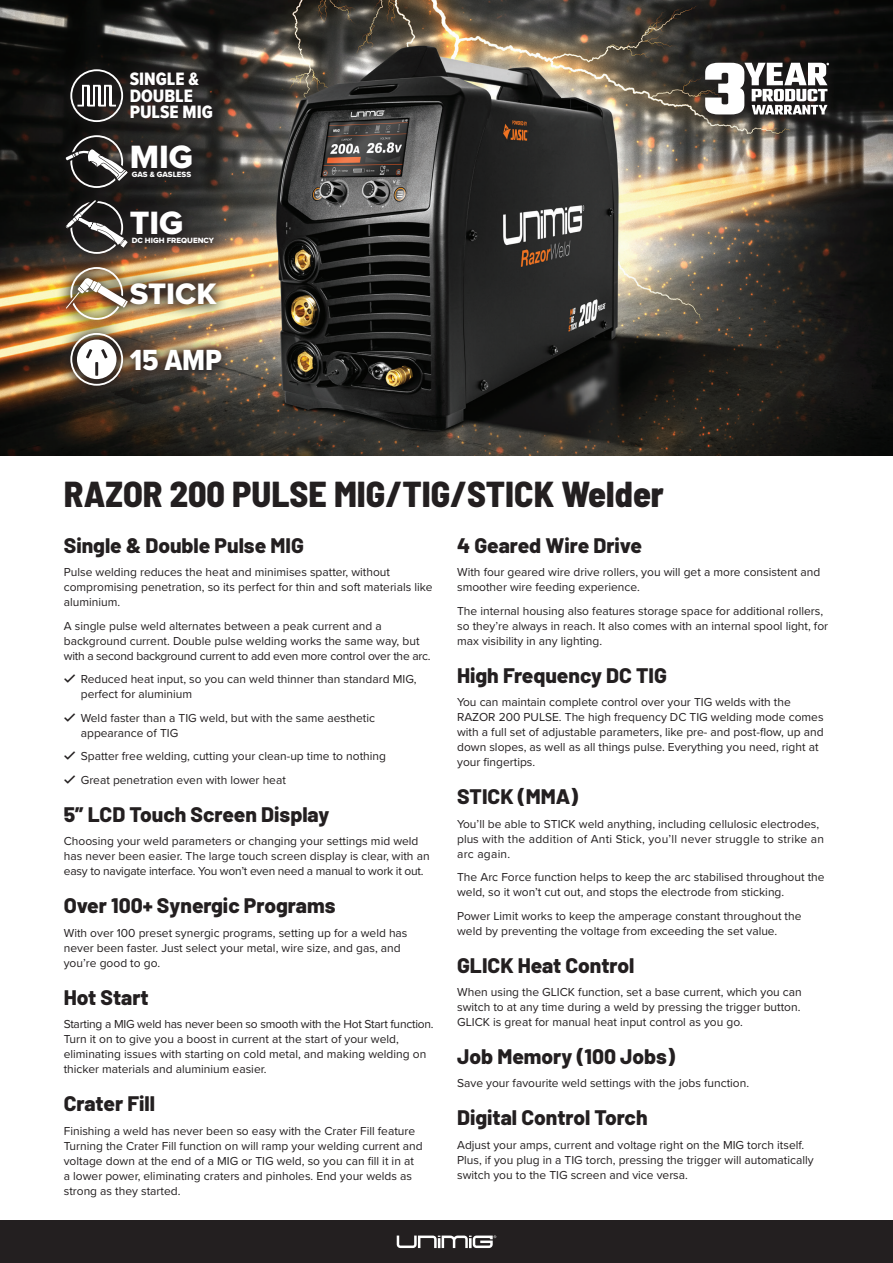
<style>
.page{position:relative;width:893px;height:1263px;background:#fff}
.page>*{position:absolute;margin:0;border:0;box-sizing:border-box;transform-origin:0 0}
.t1{font:800 semi-condensed 36px "Barlow";color:#231f20}
.t2{font:33.45px "Proxima Nova Extrabld";color:#fff}
.t3{font:30.75px "Proxima Nova Extrabld";color:#fff}
.t4{font:30.15px "Proxima Nova Cond Extrabld";color:#fff}
.t5{font:800 21px "Barlow";color:#231f20}
.t6{font:18.6px/16.8px "Proxima Nova Cond Extrabld";color:#fff}
.t7{font:12px/15px "Proxima Nova";color:#231f20}
.t8{font:7.95px "Proxima Nova Extrabld";color:#fff}
</style>
<div class="page">
<div style="left:0;top:1220px;width:893px;height:43px;background:#231f20"></div>
<svg style="left:397px;top:1235px;width:99px;height:13px"></svg>
<img style="left:0;top:0;width:893px;height:455px">
<img style="left:53px;top:56px;width:182px;height:343px">
<svg style="left:70px;top:69px;width:53px;height:53px"></svg>
<svg style="left:66px;top:135px;width:62px;height:53px;background:#4c4948"></svg>
<svg style="left:66px;top:200px;width:62px;height:54px;background:#4a4847"></svg>
<img style="left:66px;top:267px;width:62px;height:53px">
<svg style="left:70px;top:333px;width:53px;height:53px"></svg>
<svg style="left:695px;top:55px;width:143px;height:73px;background:#36322d"></svg>
<svg style="left:705px;top:63px;width:124px;height:51px"></svg>
<h3 class="t6" style="left:130px;top:70px;width:85px">SINGLE &amp;<br>DOUBLE<br>PULSE MIG</h3>
<h2 class="t2" style="left:130px;top:132px;width:65px">MIG</h2>
<p class="t8" style="left:132px;top:168px;width:61px">GAS &amp; GASLESS</p>
<h2 class="t2" style="left:130px;top:198px;width:55px">TIG</h2>
<p class="t8" style="left:132px;top:234px;width:84px">DC HIGH FREQUENCY</p>
<h3 class="t3" style="left:130px;top:270px;width:88px">STICK</h3>
<h3 class="t4" style="left:130px;top:337px;width:94px">15 AMP</h3>
<h1 class="t1" style="left:64px;top:468px;width:602px">RAZOR 200 PULSE MIG/TIG/STICK Welder</h1>
<h3 class="t5" style="left:64px;top:529px;width:242px">Single &amp; Double Pulse MIG</h3>
<p class="t7" style="left:64px;top:564px;width:370px">Pulse welding reduces the heat and minimises spatter, without compromising penetration, so its perfect for thin and soft materials like aluminium.</p>
<p class="t7" style="left:64px;top:617px;width:368px">A single pulse weld alternates between a peak current and a background current. Double pulse welding works the same way, but with a second background current to add even more control over the arc.</p>
<p class="t7" style="left:81px;top:671px;width:337px">Reduced heat input, so you can weld thinner than standard MIG, perfect for aluminium</p>
<p class="t7" style="left:81px;top:710px;width:296px">Weld faster than a TIG weld, but with the same aesthetic appearance of TIG</p>
<p class="t7" style="left:81px;top:744px;width:307px;line-height:23.5px">Spatter free welding, cutting your clean-up time to nothing<br>Great penetration even with lower heat</p>
<h3 class="t5" style="left:64px;top:798px;width:267px">5” LCD Touch Screen Display</h3>
<p class="t7" style="left:64px;top:833px;width:367px">Choosing your weld parameters or changing your settings mid weld has never been easier. The large touch screen display is clear, with an easy to navigate interface. You won’t even need a manual to work it out.</p>
<h3 class="t5" style="left:64px;top:890px;width:273px">Over 100+ Synergic Programs</h3>
<p class="t7" style="left:64px;top:924px;width:345px">With over 100 preset synergic programs, setting up for a weld has never been faster. Just select your metal, wire size, and gas, and you’re good to go.</p>
<h3 class="t5" style="left:64px;top:981px;width:86px">Hot Start</h3>
<p class="t7" style="left:64px;top:1016px;width:371px">Starting a MIG weld has never been so smooth with the Hot Start function.<br>Turn it on to give you a boost in current at the start of your weld, eliminating issues with starting on cold metal, and making welding on thicker materials and aluminium easier.</p>
<h3 class="t5" style="left:64px;top:1088px;width:93px">Crater Fill</h3>
<p class="t7" style="left:64px;top:1122px;width:360px">Finishing a weld has never been so easy with the Crater Fill feature Turning the Crater Fill function on will ramp your welding current and voltage down at the end of a MIG or TIG weld, so you can fill it in at a lower power, eliminating craters and pinholes. End your welds as strong as they started.</p>
<h3 class="t5" style="left:457px;top:529px;width:186px">4 Geared Wire Drive</h3>
<p class="t7" style="left:457px;top:564px;width:365px">With four geared wire drive rollers, you will get a more consistent and smoother wire feeding experience.</p>
<p class="t7" style="left:457px;top:602px;width:373px">The internal housing also features storage space for additional rollers, so they’re always in reach. It also comes with an internal spool light, for max visibility in any lighting.</p>
<h3 class="t5" style="left:457px;top:659px;width:211px">High Frequency DC TIG</h3>
<p class="t7" style="left:457px;top:694px;width:368px">You can maintain complete control over your TIG welds with the RAZOR 200 PULSE. The high frequency DC TIG welding mode comes with a full set of adjustable parameters, like pre- and post-flow, up and down slopes, as well as all things pulse. Everything you need, right at your fingertips.</p>
<h3 class="t5" style="left:457px;top:781px;width:123px">STICK (MMA)</h3>
<p class="t7" style="left:457px;top:815px;width:368px">You’ll be able to STICK weld anything, including cellulosic electrodes, plus with the addition of Anti Stick, you’ll never struggle to strike an arc again.</p>
<p class="t7" style="left:457px;top:869px;width:369px">The Arc Force function helps to keep the arc stabilised throughout the weld, so it won’t cut out, and stops the electrode from sticking.</p>
<p class="t7" style="left:457px;top:907px;width:346px">Power Limit works to keep the amperage constant throughout the weld by preventing the voltage from exceeding the set value.</p>
<h3 class="t5" style="left:457px;top:949px;width:179px">GLICK Heat Control</h3>
<p class="t7" style="left:457px;top:984px;width:346px;text-align:justify">When using the GLICK function, set a base current, which you can switch to at any time during a weld by pressing the trigger button.<br>GLICK is great for manual heat input control as you go.</p>
<h3 class="t5" style="left:457px;top:1041px;width:219px">Job Memory (100 Jobs)</h3>
<p class="t7" style="left:457px;top:1075px;width:294px">Save your favourite weld settings with the jobs function.</p>
<h3 class="t5" style="left:457px;top:1102px;width:192px">Digital Control Torch</h3>
<p class="t7" style="left:457px;top:1137px;width:358px">Adjust your amps, current and voltage right on the MIG torch itself.<br>Plus, if you plug in a TIG torch, pressing the trigger will automatically switch you to the TIG screen and vice versa.</p>
</div>
